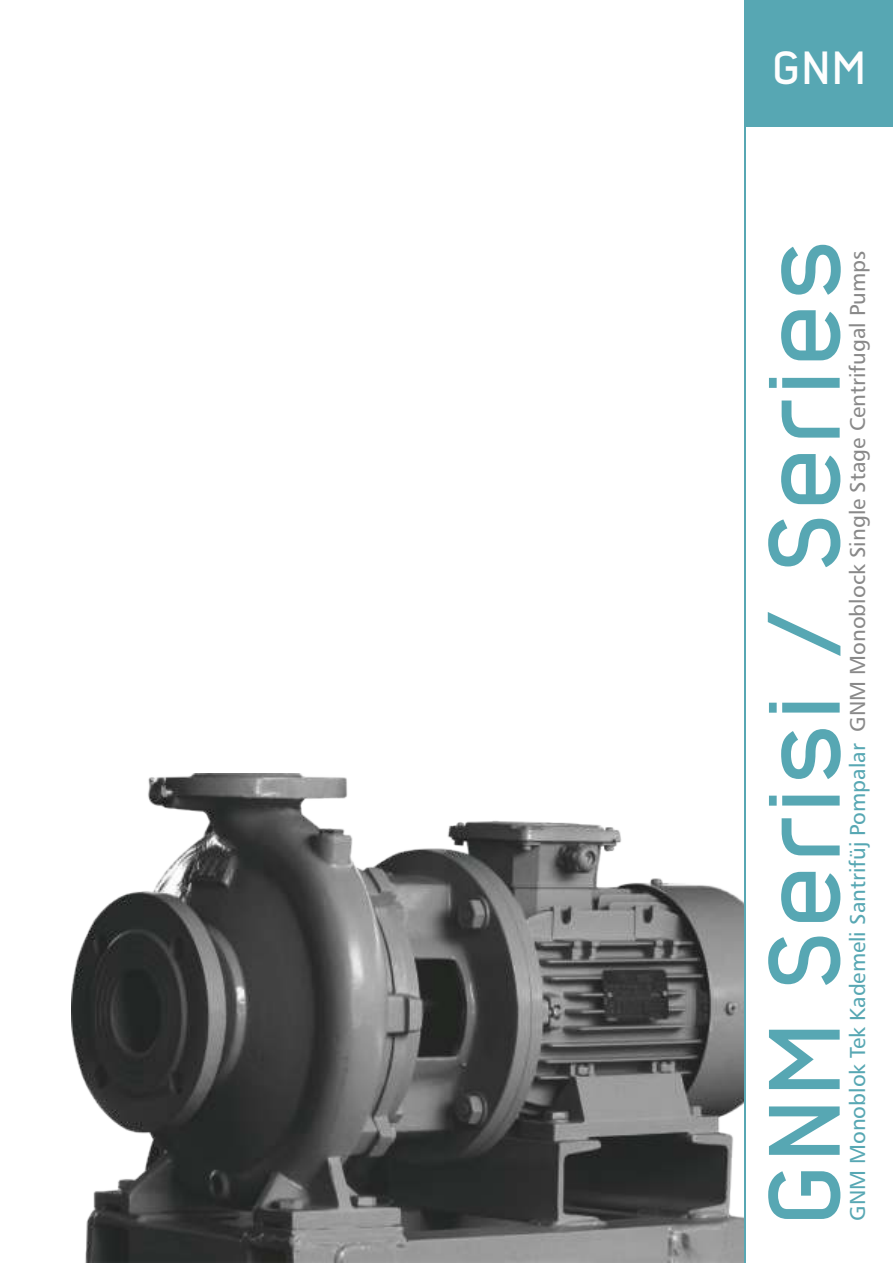
<style>
.page{position:relative;width:893px;height:1263px;background:#fff}
.page>*{position:absolute;margin:0;border:0;box-sizing:border-box;transform-origin:0 0}
.t1{font:700 97.5px "Nordstern Demo";color:#57a7b3}
.t2{font:700 44.85px "Nordstern Demo";color:#fefefe}
.t3{font:21.6px "Humanist 777 BT Roman B";color:#57a7b3}
.s1{color:#898989}
</style>
<div class="page">
<img style="left:72px;top:774px;width:672px;height:488px">
<div style="left:744px;top:1px;width:149px;height:126px;background:#57a7b3"></div>
<hr style="left:744px;top:127px;width:2px;height:1135px;background:#57a7b3">
<h2 class="t2" style="left:771px;top:43px;width:97px">GNM</h2>
<h1 class="t1" style="left:752px;top:1228px;width:992px;rotate:-90deg">GNM Serisi / Series</h1>
<p class="t3" style="left:849px;top:1221px;width:972px;rotate:-90deg">GNM Monoblok Tek Kademeli Santrifüj Pompalar <span class="s1">GNM Monoblock Single Stage Centrifugal Pumps</span></p>
</div>
